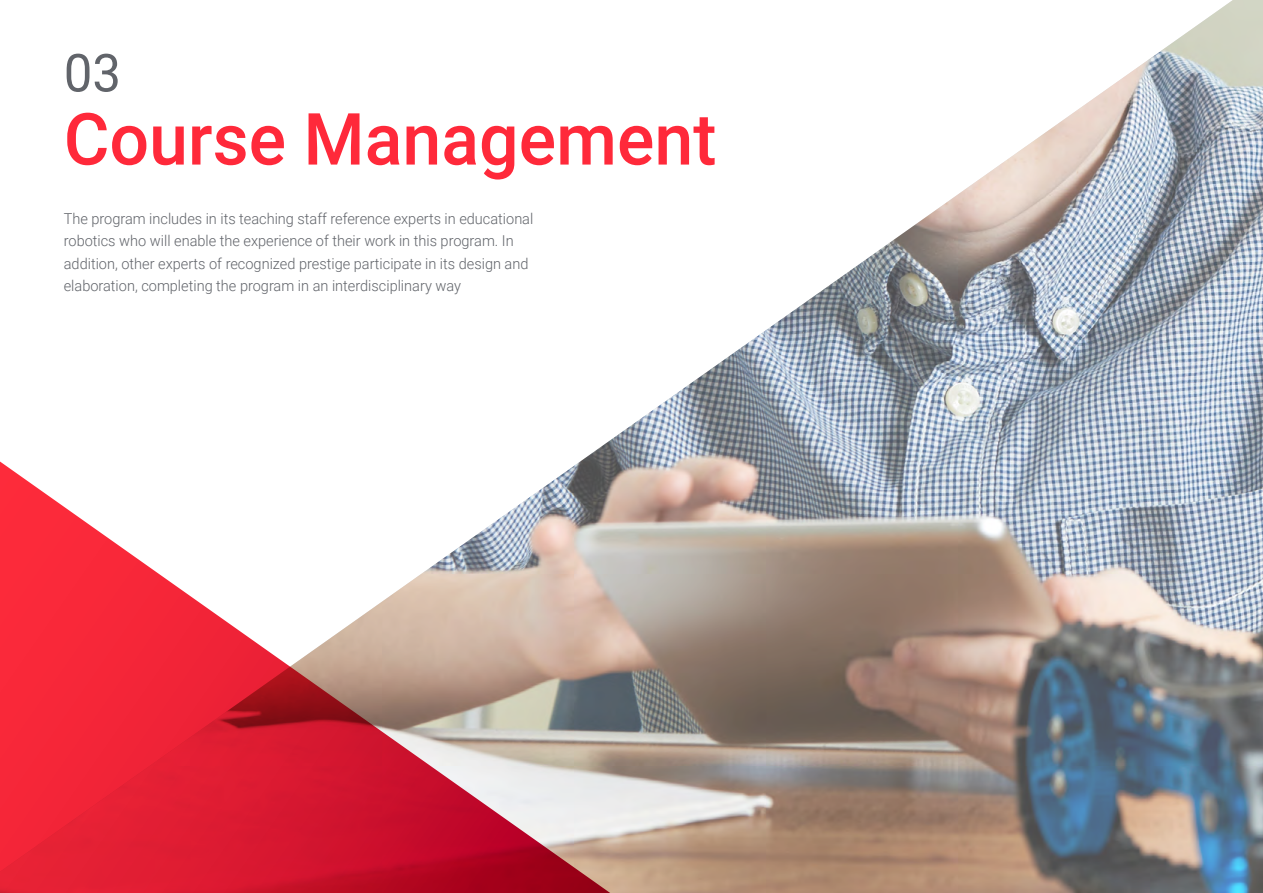
<style>
.page{position:relative;width:1263px;height:893px;background:#fff}
.page>*{position:absolute;margin:0;border:0;box-sizing:border-box;transform-origin:0 0}
.t1{font:500 72px "Roboto";color:#ff293a}
.t2{font:52.5px "Roboto";color:#61646a}
.t3{font:300 15px/22.5px "Roboto";color:#61646a}
</style>
<div class="page">
<img style="left:602px;top:0;width:661px;height:893px">
<svg style="left:0;top:446px;width:640px;height:447px"></svg>
<h2 class="t2" style="left:64px;top:36px;width:59px">03</h2>
<h1 class="t1" style="left:64px;top:89px;width:654px">Course Management</h1>
<p class="t3" style="left:64px;top:207px;width:471px">The program includes in its teaching staff reference experts in educational robotics who will enable the experience of their work in this program. In addition, other experts of recognized prestige participate in its design and elaboration, completing the program in an interdisciplinary way</p>
</div>
